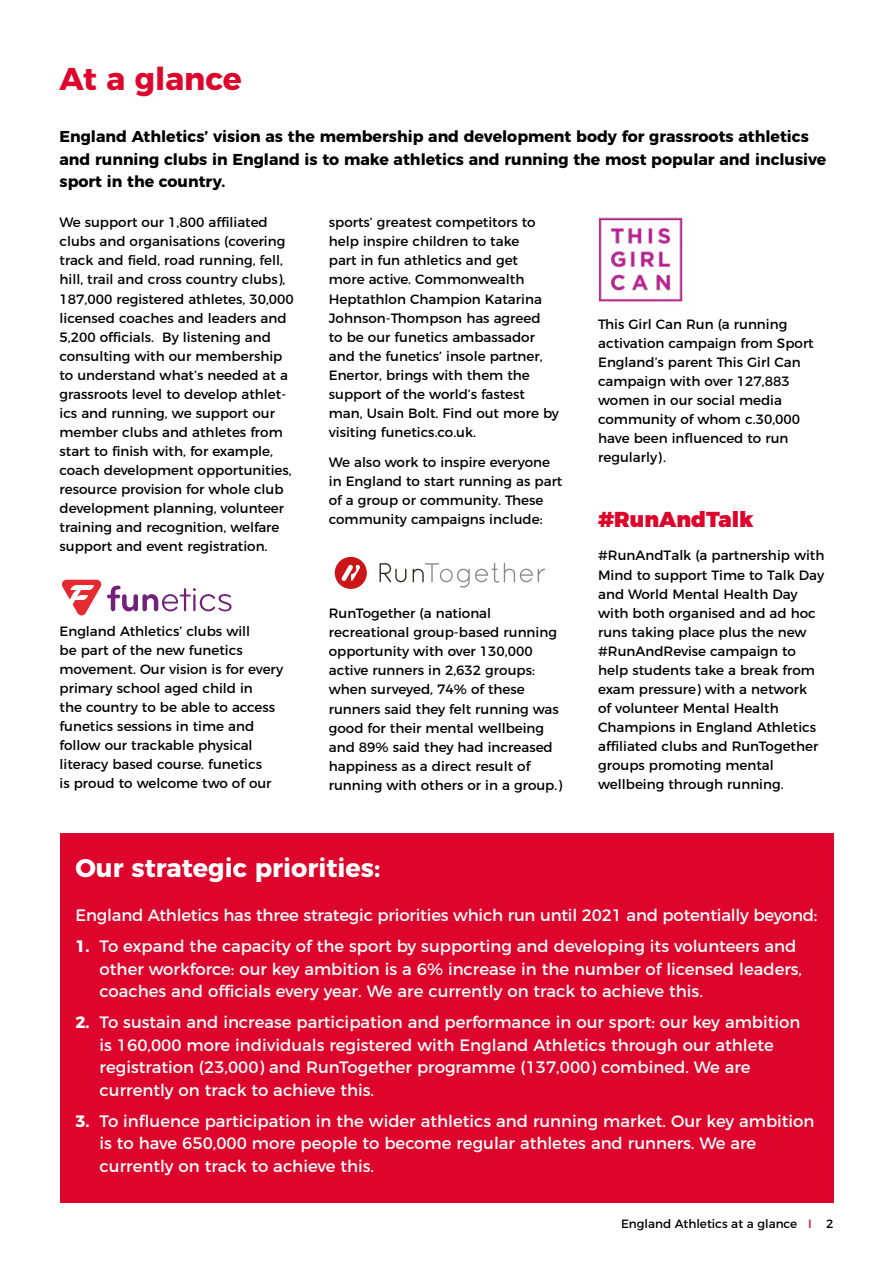
<style>
.page{position:relative;width:893px;height:1263px;background:#fff}
.page>*{position:absolute;margin:0;border:0;box-sizing:border-box;transform-origin:0 0}
.t1{font:700 31.5px "Montserrat";color:#dd052b}
.t2{font:700 25.5px "Montserrat";color:#fff}
.t3{font:900 21.6px "Montserrat";color:#dd052b}
.t4{font:16.5px/22.5px "Montserrat";color:#fff}
.t5{font:700 15.75px/22.5px "Montserrat";color:#000}
.t6{font:13.5px/19px "Montserrat";color:#000}
.t7{font:12px "Montserrat";color:#000}
.s1{font-weight:700}
.s2{color:#dd052b}
</style>
<div class="page">
<div style="left:60px;top:833px;width:773px;height:370px;background:#dd052b"></div>
<svg style="left:107px;top:586px;width:125px;height:25px"></svg>
<svg style="left:62px;top:580px;width:39px;height:35px"></svg>
<svg style="left:335px;top:557px;width:32px;height:32px"></svg>
<svg style="left:413px;top:563px;width:132px;height:25px"></svg>
<svg style="left:380px;top:563px;width:26px;height:19px"></svg>
<img style="left:598px;top:217px;width:85px;height:85px">
<p class="t1" style="left:60px;top:53px;width:184px">At a glance</p>
<p class="t5" style="left:60px;top:124px;width:768px">England Athletics’ vision as the membership and development body for grassroots athletics and running clubs in England is to make athletics and running the most popular and inclusive sport in the country.</p>
<p class="t6" style="left:60px;top:212px;width:236px">We support our 1,800 affiliated clubs and organisations (covering track and field, road running, fell, hill, trail and cross country clubs), 187,000 registered athletes, 30,000 licensed coaches and leaders and 5,200 officials. By listening and consulting with our membership to understand what’s needed at a grassroots level to develop athlet&shy;ics and running, we support our member clubs and athletes from start to finish with, for example, coach development opportunities, resource provision for whole club development planning, volunteer training and recognition, welfare support and event registration.</p>
<p class="t6" style="left:329px;top:212px;width:232px">sports’ greatest competitors to help inspire children to take<br>part in fun athletics and get<br>more active. Commonwealth<br>Heptathlon Champion Katarina<br>Johnson-Thompson has agreed<br>to be our funetics ambassador and the funetics’ insole partner,<br>Enertor, brings with them the support of the world’s fastest man, Usain Bolt. Find out more by visiting funetics.co.uk.</p>
<p class="t6" style="left:329px;top:451px;width:235px">We also work to inspire everyone in England to start running as part of a group or community. These community campaigns include:</p>
<p class="t6" style="left:598px;top:314px;width:217px">This Girl Can Run (a running activation campaign from Sport<br>England’s parent This Girl Can campaign with over 127,883 women in our social media community of whom c.30,000 have been influenced to run regularly).</p>
<p class="t3" style="left:598px;top:501px;width:157px">#RunAndTalk</p>
<p class="t6" style="left:598px;top:545px;width:228px">#RunAndTalk (a partnership with<br>Mind to support Time to Talk Day and World Mental Health Day with both organised and ad hoc runs taking place plus the new #RunAndRevise campaign to help students take a break from exam pressure) with a network<br>of volunteer Mental Health<br>Champions in England Athletics affiliated clubs and RunTogether groups promoting mental wellbeing through running.</p>
<p class="t6" style="left:329px;top:603px;width:235px">RunTogether (a national recreational group-based running opportunity with over 130,000 active runners in 2,632 groups: when surveyed, 74% of these runners said they felt running was good for their mental wellbeing and 89% said they had increased happiness as a direct result of running with others or in a group.)</p>
<p class="t6" style="left:60px;top:621px;width:225px">England Athletics’ clubs will<br>be part of the new funetics movement. Our vision is for every primary school aged child in<br>the country to be able to access funetics sessions in time and follow our trackable physical literacy based course. funetics<br>is proud to welcome two of our</p>
<p class="t2" style="left:75px;top:847px;width:306px">Our strategic priorities:</p>
<p class="t4" style="left:75px;top:903px;width:743px">England Athletics has three strategic priorities which run until 2021 and potentially beyond:</p>
<p class="t4" style="left:100px;top:934px;width:704px;text-indent:-24px"><span class="s1">1.</span> To expand the capacity of the sport by supporting and developing its volunteers and other workforce: our key ambition is a 6% increase in the number of licensed leaders, coaches and officials every year. We are currently on track to achieve this.</p>
<p class="t4" style="left:100px;top:1010px;width:702px;text-indent:-24px"><span class="s1">2.</span> To sustain and increase participation and performance in our sport: our key ambition is 160,000 more individuals registered with England Athletics through our athlete registration (23,000) and RunTogether programme (137,000) combined. We are currently on track to achieve this.</p>
<p class="t4" style="left:100px;top:1108px;width:716px;text-indent:-24px"><span class="s1">3.</span> To influence participation in the wider athletics and running market. Our key ambition is to have 650,000 more people to become regular athletes and runners. We are currently on track to achieve this.</p>
<p class="t7" style="left:621px;top:1214px;width:214px">England Athletics at a glance <span class="s2">I</span> 2</p>
</div>
